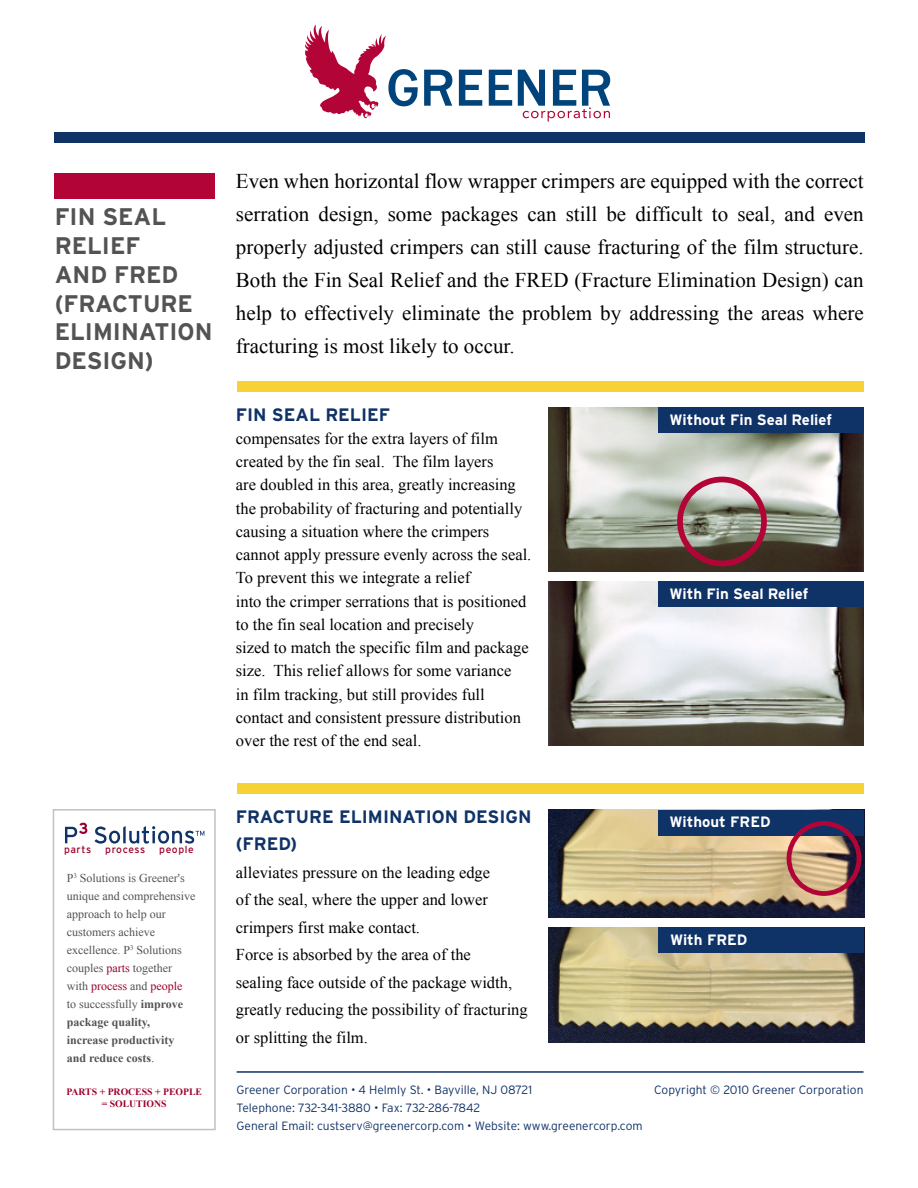
<style>
.page{position:relative;width:918px;height:1188px;background:#fff}
.page>*{position:absolute;margin:0;border:0;box-sizing:border-box;transform-origin:0 0}
.t1{font:700 24px/28.8px "Interstate";color:#535353}
.t2{font:21px/33px "Times New Roman";color:#000;text-align:justify}
.t3{font:700 18px/27.5px "Interstate";color:#0f3267}
.t4{font:16.5px/23.2px "Times New Roman";color:#000}
.t5{font:700 15px "Interstate";color:#fff}
.t6{font:12px/18px "Times New Roman";color:#535353}
.t7{font:300 12px/18px "Interstate";color:#0f3267}
.t8{font:10.35px "Interstate";letter-spacing:.055em;color:#9c002c}
.t9{font:700 9.75px/11.7px "Times New Roman";color:#9d002c;text-align:center}
.s1{color:#9d002c}
.s2{font-weight:700}
.s3{font-size:13.5px}
</style>
<div class="page">
<img style="left:549px;top:927px;width:315px;height:115px">
<svg style="left:424px;top:70px;width:28px;height:36px"></svg>
<svg style="left:459px;top:70px;width:23px;height:36px"></svg>
<svg style="left:489px;top:70px;width:23px;height:36px"></svg>
<svg style="left:305px;top:25px;width:113px;height:93px"></svg>
<svg style="left:518px;top:70px;width:92px;height:52px"></svg>
<div style="left:54px;top:132px;width:810px;height:11px;background:#0f3267"></div>
<hr style="left:237px;top:1071px;width:626px;height:2px;background:#0f3267">
<svg style="left:95px;top:826px;width:109px;height:18px"></svg>
<svg style="left:65px;top:823px;width:22px;height:20px"></svg>
<div style="left:54px;top:173px;width:161px;height:26px;background:#b30437"></div>
<div style="left:53px;top:809px;width:163px;height:321px;border:2px solid #c1c1c1"></div>
<div style="left:237px;top:381px;width:627px;height:11px;background:#f6d236"></div>
<div style="left:237px;top:783px;width:627px;height:11px;background:#f6d236"></div>
<img style="left:549px;top:408px;width:315px;height:164px">
<img style="left:548px;top:581px;width:316px;height:164px">
<div style="left:658px;top:408px;width:206px;height:25px;background:#0f3267"></div>
<div style="left:659px;top:927px;width:205px;height:26px;background:#0f3267"></div>
<div style="left:658px;top:581px;width:206px;height:26px;background:#0f3267"></div>
<svg style="left:677px;top:477px;width:90px;height:89px"></svg>
<img style="left:549px;top:810px;width:315px;height:108px">
<div style="left:658px;top:810px;width:206px;height:25px;background:#0f3267"></div>
<svg style="left:787px;top:821px;width:74px;height:75px"></svg>
<h1 class="t1" style="left:55px;top:202px;width:159px">FIN SEAL<br>RELIEF<br>AND FRED (FRACTURE<br>ELIMINATION<br>DESIGN)</h1>
<p class="t8" style="left:64px;top:844px;width:29px">parts</p>
<p class="t8" style="left:105px;top:844px;width:42px">process</p>
<p class="t8" style="left:159px;top:844px;width:36px">people</p>
<p class="t6" style="left:67px;top:869px;width:130px">P<sup>3</sup> Solutions is Greener's unique and comprehensive approach to help our customers achieve excellence. P<sup>3</sup> Solutions couples <span class="s1">parts</span> together with <span class="s1">process</span> and <span class="s1">people<br></span>to successfully <span class="s2">improve package quality,<br>increase productivity and reduce costs</span><span class="s3">.</span></p>
<p class="t9" style="left:66px;top:1086px;width:137px">PARTS + PROCESS + PEOPLE = SOLUTIONS</p>
<p class="t2" style="left:236px;top:164px;width:629px">Even when horizontal flow wrapper crimpers are equipped with the correct serration design, some packages can still be difficult to seal, and even properly adjusted crimpers can still cause fracturing of the film structure.<br>Both the Fin Seal Relief and the FRED (Fracture Elimination Design) can help to effectively eliminate the problem by addressing the areas where fracturing is most likely to occur.</p>
<p class="t3" style="left:236px;top:401px;width:156px">FIN SEAL RELIEF</p>
<p class="t4" style="left:236px;top:427px;width:297px">compensates for the extra layers of film created by the fin seal. The film layers<br>are doubled in this area, greatly increasing the probability of fracturing and potentially causing a situation where the crimpers cannot apply pressure evenly across the seal.<br>To prevent this we integrate a relief<br>into the crimper serrations that is positioned to the fin seal location and precisely<br>sized to match the specific film and package size. This relief allows for some variance<br>in film tracking, but still provides full contact and consistent pressure distribution over the rest of the end seal.</p>
<p class="t3" style="left:236px;top:803px;width:297px">FRACTURE ELIMINATION DESIGN (FRED)</p>
<p class="t4" style="left:236px;top:858px;width:293px;line-height:27.5px">alleviates pressure on the leading edge<br>of the seal, where the upper and lower crimpers first make contact.<br>Force is absorbed by the area of the<br>sealing face outside of the package width, greatly reducing the possibility of fracturing or splitting the film.</p>
<p class="t5" style="left:670px;top:411px;width:164px">Without Fin Seal Relief</p>
<p class="t5" style="left:670px;top:585px;width:140px">With Fin Seal Relief</p>
<p class="t5" style="left:670px;top:813px;width:103px">Without FRED</p>
<p class="t5" style="left:670px;top:931px;width:79px">With FRED</p>
<p class="t7" style="left:237px;top:1081px;width:408px">Greener Corporation • 4 Helmly St. • Bayville, NJ 08721<br>Telephone: 732-341-3880 • Fax: 732-286-7842<br>General Email: custserv@greenercorp.com • Website: www.greenercorp.com</p>
<p class="t7" style="left:654px;top:1081px;width:211px">Copyright © 2010 Greener Corporation</p>
</div>
